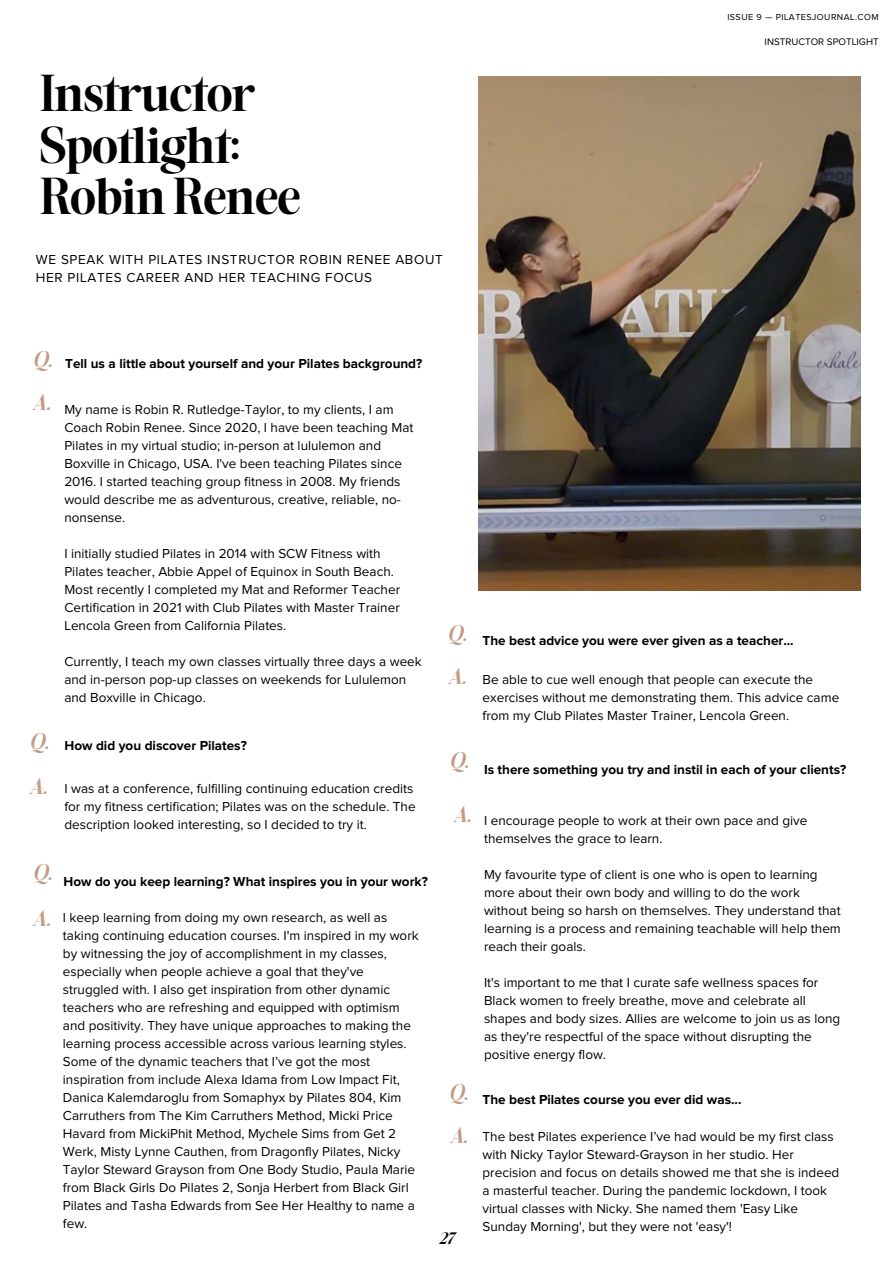
<style>
.page{position:relative;width:893px;height:1264px;background:#fff}
.page>*{position:absolute;margin:0;border:0;box-sizing:border-box;transform-origin:0 0}
.t1{font:37.5px/51.8px "The New Elegance";color:#000}
.t2{font:italic 16.5px "The New Elegance";color:#c39c83}
.t3{font:13.5px/18px "Proxima Nova";color:#000}
.t4{font:700 13.5px "Proxima Nova";color:#000}
.t5{font:13.5px/18px "Proxima Nova";letter-spacing:.05em;color:#000}
.t6{font:italic 12px "The New Elegance";color:#000}
.t7{font:9.9px "Proxima Nova";color:#000}
.t8{font:9px "Proxima Nova";letter-spacing:.05em;color:#000}
</style>
<div class="page">
<img style="left:478px;top:76px;width:382px;height:514px">
<p class="t1" style="left:40px;top:72px;width:216px">Instructor<br>Spotlight:</p>
<p class="t1" style="left:40px;top:176px;width:261px">Robin Renee</p>
<p class="t5" style="left:36px;top:250px;width:408px">WE SPEAK WITH PILATES INSTRUCTOR ROBIN RENEE ABOUT<br>HER PILATES CAREER AND HER TEACHING FOCUS</p>
<p class="t8" style="left:727px;top:13px;width:153px">ISSUE 9 — PILATESJOURNAL.COM</p>
<p class="t7" style="left:764px;top:37px;width:116px">INSTRUCTOR SPOTLIGHT</p>
<p class="t2" style="left:33px;top:351px;width:21px">Q.</p>
<p class="t2" style="left:33px;top:394px;width:19px">A.</p>
<p class="t2" style="left:29px;top:733px;width:21px">Q.</p>
<p class="t2" style="left:29px;top:778px;width:19px">A.</p>
<p class="t4" style="left:65px;top:357px;width:358px">Tell us a little about yourself and your Pilates background?</p>
<p class="t3" style="left:64px;top:401px;width:350px">My name is Robin R. Rutledge-Taylor, to my clients, I am Coach Robin Renee. Since 2020, I have been teaching Mat Pilates in my virtual studio; in-person at lululemon and Boxville in Chicago, USA. I've been teaching Pilates since 2016. I started teaching group fitness in 2008. My friends would describe me as adventurous, creative, reliable, no&shy;nonsense.</p>
<p class="t3" style="left:64px;top:545px;width:337px">I initially studied Pilates in 2014 with SCW Fitness with Pilates teacher, Abbie Appel of Equinox in South Beach.<br>Most recently I completed my Mat and Reformer Teacher Certification in 2021 with Club Pilates with Master Trainer Lencola Green from California Pilates.</p>
<p class="t3" style="left:64px;top:653px;width:359px">Currently, I teach my own classes virtually three days a week and in-person pop-up classes on weekends for Lululemon and Boxville in Chicago.</p>
<p class="t4" style="left:65px;top:738px;width:184px">How did you discover Pilates?</p>
<p class="t3" style="left:64px;top:780px;width:353px">I was at a conference, fulfilling continuing education credits for my fitness certification; Pilates was on the schedule. The description looked interesting, so I decided to try it.</p>
<p class="t2" style="left:447px;top:626px;width:21px">Q.</p>
<p class="t2" style="left:448px;top:669px;width:19px">A.</p>
<p class="t2" style="left:449px;top:752px;width:21px">Q.</p>
<p class="t2" style="left:453px;top:806px;width:19px">A.</p>
<p class="t2" style="left:33px;top:864px;width:21px">Q.</p>
<p class="t2" style="left:33px;top:910px;width:19px">A.</p>
<p class="t4" style="left:64px;top:875px;width:366px">How do you keep learning? What inspires you in your work?</p>
<p class="t3" style="left:63px;top:909px;width:357px">I keep learning from doing my own research, as well as taking continuing education courses. I'm inspired in my work by witnessing the joy of accomplishment in my classes, especially when people achieve a goal that they've struggled with. I also get inspiration from other dynamic teachers who are refreshing and equipped with optimism and positivity. They have unique approaches to making the learning process accessible across various learning styles.<br>Some of the dynamic teachers that I’ve got the most inspiration from include Alexa Idama from Low Impact Fit, Danica Kalemdaroglu from Somaphyx by Pilates 804, Kim Carruthers from The Kim Carruthers Method, Micki Price Havard from MickiPhit Method, Mychele Sims from Get 2<br>Werk, Misty Lynne Cauthen, from Dragonfly Pilates, Nicky Taylor Steward Grayson from One Body Studio, Paula Marie from Black Girls Do Pilates 2, Sonja Herbert from Black Girl Pilates and Tasha Edwards from See Her Healthy to name a few.</p>
<p class="t2" style="left:448px;top:1084px;width:21px">Q.</p>
<p class="t2" style="left:449px;top:1127px;width:19px">A.</p>
<p class="t6" style="left:439px;top:1232px;width:16px">27</p>
<p class="t4" style="left:482px;top:634px;width:312px">The best advice you were ever given as a teacher...</p>
<p class="t3" style="left:482px;top:671px;width:358px">Be able to cue well enough that people can execute the exercises without me demonstrating them. This advice came from my Club Pilates Master Trainer, Lencola Green.</p>
<p class="t4" style="left:484px;top:763px;width:364px">Is there something you try and instil in each of your clients?</p>
<p class="t3" style="left:484px;top:812px;width:325px">I encourage people to work at their own pace and give themselves the grace to learn.</p>
<p class="t3" style="left:484px;top:866px;width:358px">My favourite type of client is one who is open to learning more about their own body and willing to do the work without being so harsh on themselves. They understand that learning is a process and remaining teachable will help them reach their goals.</p>
<p class="t3" style="left:484px;top:974px;width:358px">It's important to me that I curate safe wellness spaces for Black women to freely breathe, move and celebrate all shapes and body sizes. Allies are welcome to join us as long as they're respectful of the space without disrupting the positive energy flow.</p>
<p class="t4" style="left:482px;top:1092px;width:260px">The best Pilates course you ever did was...</p>
<p class="t3" style="left:482px;top:1128px;width:358px">The best Pilates experience I’ve had would be my first class with Nicky Taylor Steward-Grayson in her studio. Her precision and focus on details showed me that she is indeed a masterful teacher. During the pandemic lockdown, I took virtual classes with Nicky. She named them 'Easy Like Sunday Morning', but they were not 'easy'!</p>
</div>
